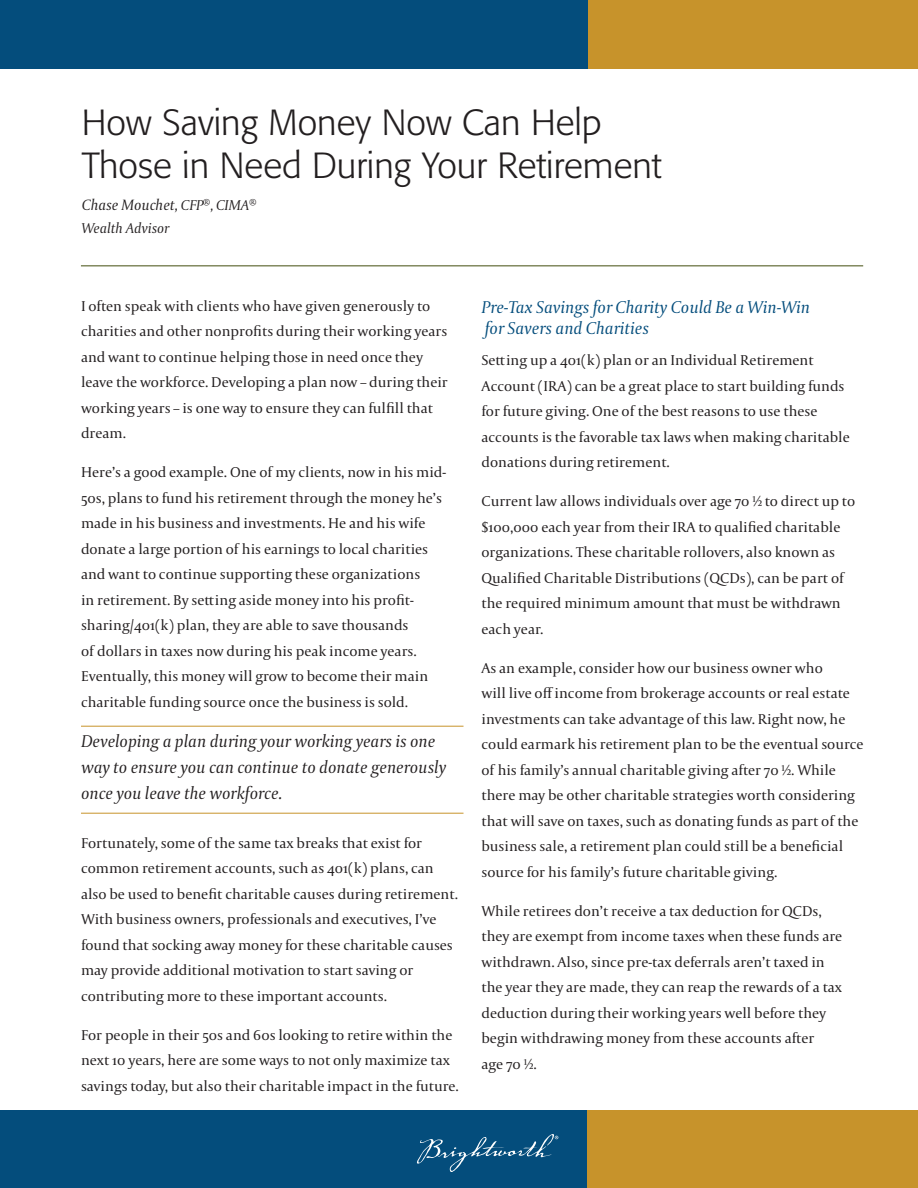
<style>
.page{position:relative;width:918px;height:1188px;background:#fff}
.page>*{position:absolute;margin:0;border:0;box-sizing:border-box;transform-origin:0 0}
.t1{font:300 36px/43.2px "Formata BQ";color:#231f20}
.t2{font:italic 18px/26.2px "Capitolium 2";color:#231f20}
.t3{font:italic 18px/21.6px "Capitolium 2";color:#044d7c}
.t4{font:italic 15.75px "Capitolium 2";color:#231f20}
.t5{font:15px/25.5px "Capitolium 2";color:#231f20}
.t6{font:italic 15px "Capitolium 2";color:#231f20}
.s1{font-size:15px}
</style>
<div class="page">
<div style="left:0;top:1110px;width:589px;height:78px;background:#044d7c"></div>
<div style="left:587px;top:1110px;width:331px;height:78px;background:#c7932b"></div>
<div style="left:0;top:0;width:588px;height:68px;background:#044d7c"></div>
<div style="left:588px;top:0;width:330px;height:68px;background:#c7932b"></div>
<svg style="left:417px;top:1134px;width:141px;height:38px"></svg>
<hr style="left:81px;top:265px;width:782px;height:1px;background:#58622a">
<hr style="left:81px;top:726px;width:383px;height:1px;background:#c7932b">
<hr style="left:81px;top:813px;width:383px;height:1px;background:#c7932b">
<h1 class="t1" style="left:82px;top:101px;width:582px">How Saving Money Now Can Help<br>Those in Need During Your Retirement</h1>
<p class="t4" style="left:82px;top:194px;width:176px">Chase Mouchet, <span class="s1">CFP</span><sup>®</sup><span class="s1">, CIMA</span><sup>®</sup></p>
<p class="t6" style="left:82px;top:218px;width:89px">Wealth Advisor</p>
<p class="t5" style="left:81px;top:293px;width:368px">I often speak with clients who have given generously to charities and other nonprofits during their working years and want to continue helping those in need once they leave the workforce. Developing a plan now – during their working years – is one way to ensure they can fulfill that dream.</p>
<p class="t5" style="left:81px;top:459px;width:367px">Here’s a good example. One of my clients, now in his mid-50s, plans to fund his retirement through the money he’s made in his business and investments. He and his wife donate a large portion of his earnings to local charities and want to continue supporting these organizations<br>in retirement. By setting aside money into his profit&shy;sharing/401(k) plan, they are able to save thousands<br>of dollars in taxes now during his peak income years.<br>Eventually, this money will grow to become their main charitable funding source once the business is sold.</p>
<p class="t2" style="left:81px;top:727px;width:367px">Developing a plan during your working years is one way to ensure you can continue to donate generously once you leave the workforce.</p>
<p class="t5" style="left:81px;top:830px;width:378px">Fortunately, some of the same tax breaks that exist for common retirement accounts, such as 401(k) plans, can also be used to benefit charitable causes during retirement.<br>With business owners, professionals and executives, I’ve found that socking away money for these charitable causes may provide additional motivation to start saving or contributing more to these important accounts.</p>
<p class="t5" style="left:81px;top:1022px;width:379px">For people in their 50s and 60s looking to retire within the next 10 years, here are some ways to not only maximize tax savings today, but also their charitable impact in the future.</p>
<p class="t3" style="left:482px;top:295px;width:330px">Pre-Tax Savings for Charity Could Be a Win-Win for Savers and Charities</p>
<p class="t5" style="left:482px;top:347px;width:370px">Setting up a 401(k) plan or an Individual Retirement Account (IRA) can be a great place to start building funds for future giving. One of the best reasons to use these accounts is the favorable tax laws when making charitable donations during retirement.</p>
<p class="t5" style="left:482px;top:488px;width:375px">Current law allows individuals over age 70 ½ to direct up to $100,000 each year from their IRA to qualified charitable organizations. These charitable rollovers, also known as Qualified Charitable Distributions (QCDs), can be part of the required minimum amount that must be withdrawn each year.</p>
<p class="t5" style="left:482px;top:655px;width:384px">As an example, consider how our business owner who<br>will live off income from brokerage accounts or real estate investments can take advantage of this law. Right now, he could earmark his retirement plan to be the eventual source of his family’s annual charitable giving after 70 ½. While there may be other charitable strategies worth considering that will save on taxes, such as donating funds as part of the business sale, a retirement plan could still be a beneficial source for his family’s future charitable giving.</p>
<p class="t5" style="left:482px;top:898px;width:362px">While retirees don’t receive a tax deduction for QCDs, they are exempt from income taxes when these funds are withdrawn. Also, since pre-tax deferrals aren’t taxed in the year they are made, they can reap the rewards of a tax deduction during their working years well before they begin withdrawing money from these accounts after<br>age 70 ½.</p>
</div>
